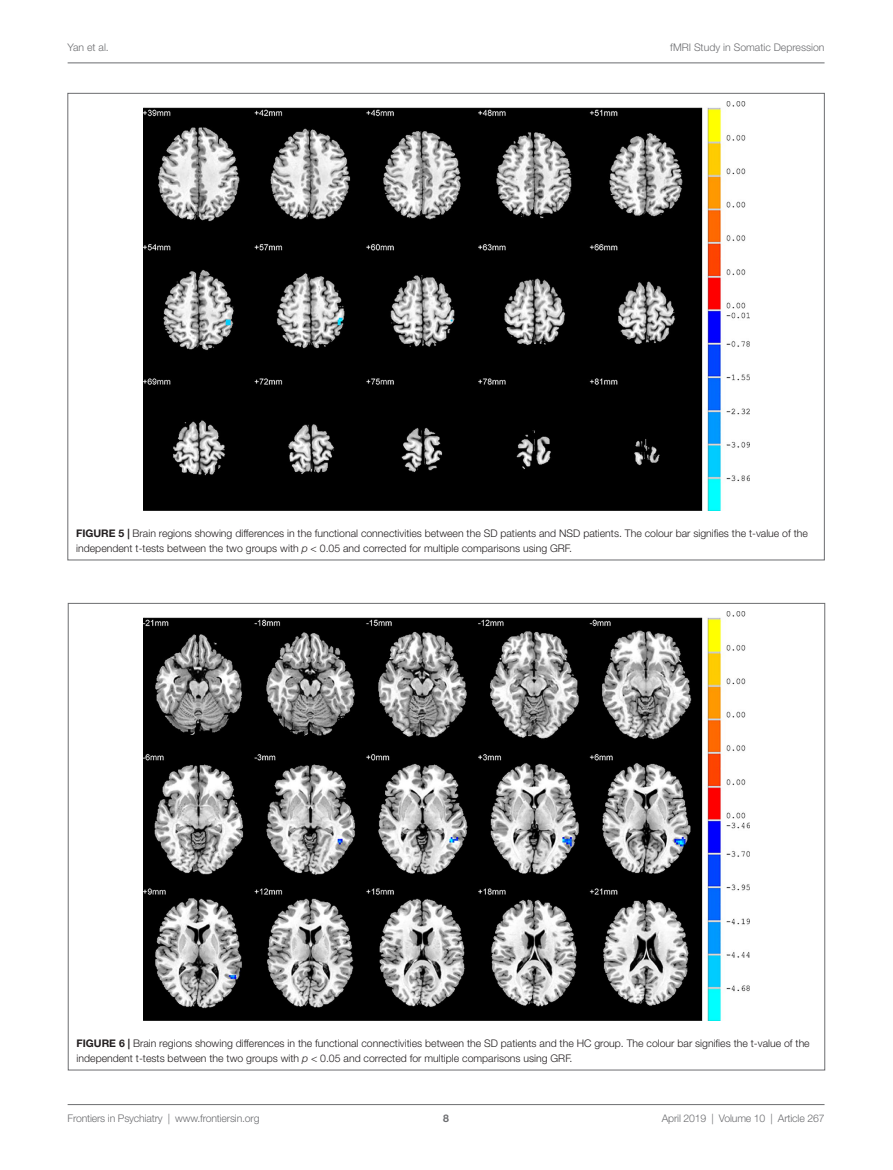
<style>
.page{position:relative;width:893px;height:1170px;background:#fff}
.page>*{position:absolute;margin:0;border:0;box-sizing:border-box;transform-origin:0 0}
.FC{font:300 10.5px/14.2px "Helvetica Neue LT Std";color:#231f20}
.t1{font:300 10.5px "Helvetica Neue LT Std";letter-spacing:-.015em;color:#6c6d70}
.t2{font:700 10.5px "Helvetica Neue LT Std";color:#6c6d70}
.s1{font-weight:700}
.s2{font-style:italic}
</style>
<div class="page">
<hr style="left:68px;top:63px;width:756px;height:1px;background:#6c6d70">
<hr style="left:68px;top:1104px;width:756px;height:1px;background:#6c6d70">
<img style="left:143px;top:102px;width:606px;height:408px">
<img style="left:144px;top:611px;width:605px;height:409px">
<p class="t1" style="left:68px;top:41px;width:43px">Yan et al.</p>
<p class="t1" style="left:670px;top:41px;width:156px">fMRI Study in Somatic Depression</p>
<p class="FC" style="left:76px;top:526px;width:733px"><span class="s1">FIGURE 5 |</span> Brain regions showing differences in the functional connectivities between the SD patients and NSD patients. The colour bar signifies the t-value of the independent t-tests between the two groups with <span class="s2">p</span> &lt; 0.05 and corrected for multiple comparisons using GRF.</p>
<p class="FC" style="left:77px;top:1036px;width:735px"><span class="s1">FIGURE 6 |</span> Brain regions showing differences in the functional connectivities between the SD patients and the HC group. The colour bar signifies the t-value of the independent t-tests between the two groups with <span class="s2">p</span> &lt; 0.05 and corrected for multiple comparisons using GRF.</p>
<p class="t1" style="left:68px;top:1111px;width:193px">Frontiers in Psychiatry | www.frontiersin.org</p>
<p class="t2" style="left:443px;top:1111px;width:7px">8</p>
<p class="t1" style="left:662px;top:1111px;width:164px">April 2019 | Volume 10 | Article 267</p>
</div>
